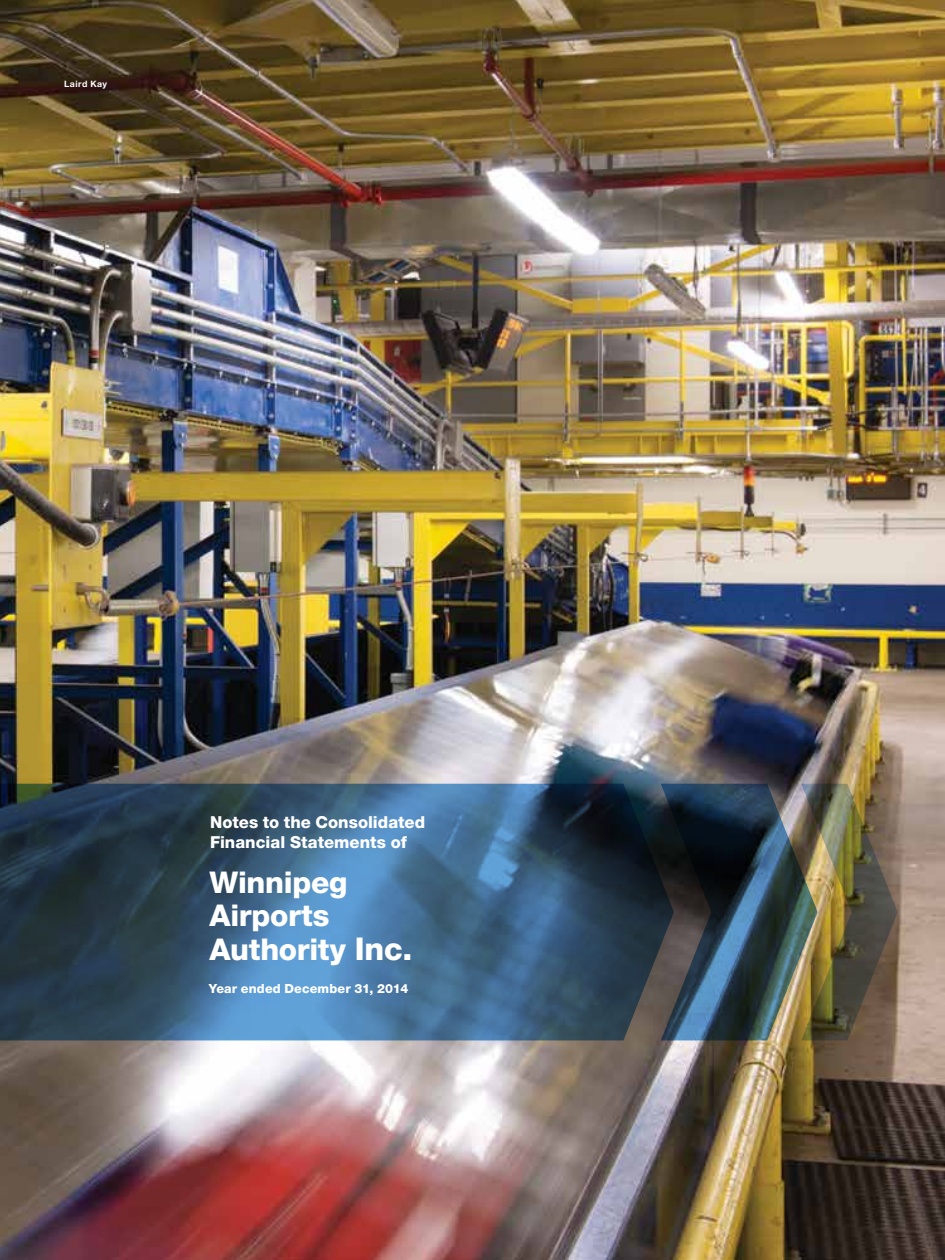
<style>
.page{position:relative;width:945px;height:1260px;background:#fff}
.page>*{position:absolute;margin:0;border:0;box-sizing:border-box;transform-origin:0 0}
.t1{font:800 29.93px/33.9px "Helvetica Neue";letter-spacing:-.01em;color:#fff}
.t2{font:800 16.62px/19.8px "Helvetica Neue";color:#fff}
.t3{font:800 12.6px "Helvetica Neue";letter-spacing:.01em;color:#fff}
.t4{font:700 8.75px "Helvetica Neue";letter-spacing:.055em;color:#fff}
.s1{font-size:31.5px}
</style>
<div class="page">
<img style="left:0;top:0;width:945px;height:1260px">
<svg style="left:0;top:784px;width:661px;height:256px;background:#385975"></svg>
<img style="left:661px;top:784px;width:237px;height:256px">
<p class="t4" style="left:64px;top:77px;width:44px">Laird Kay</p>
<p class="t2" style="left:210px;top:813px;width:217px">Notes to the Consolidated<br>Financial Statements of</p>
<h1 class="t1" style="left:209px;top:865px;width:204px">Winnipeg<br>Airports<br>Authority <span class="s1">Inc.</span></h1>
<p class="t3" style="left:209px;top:981px;width:201px">Year ended December 31, 2014</p>
</div>
